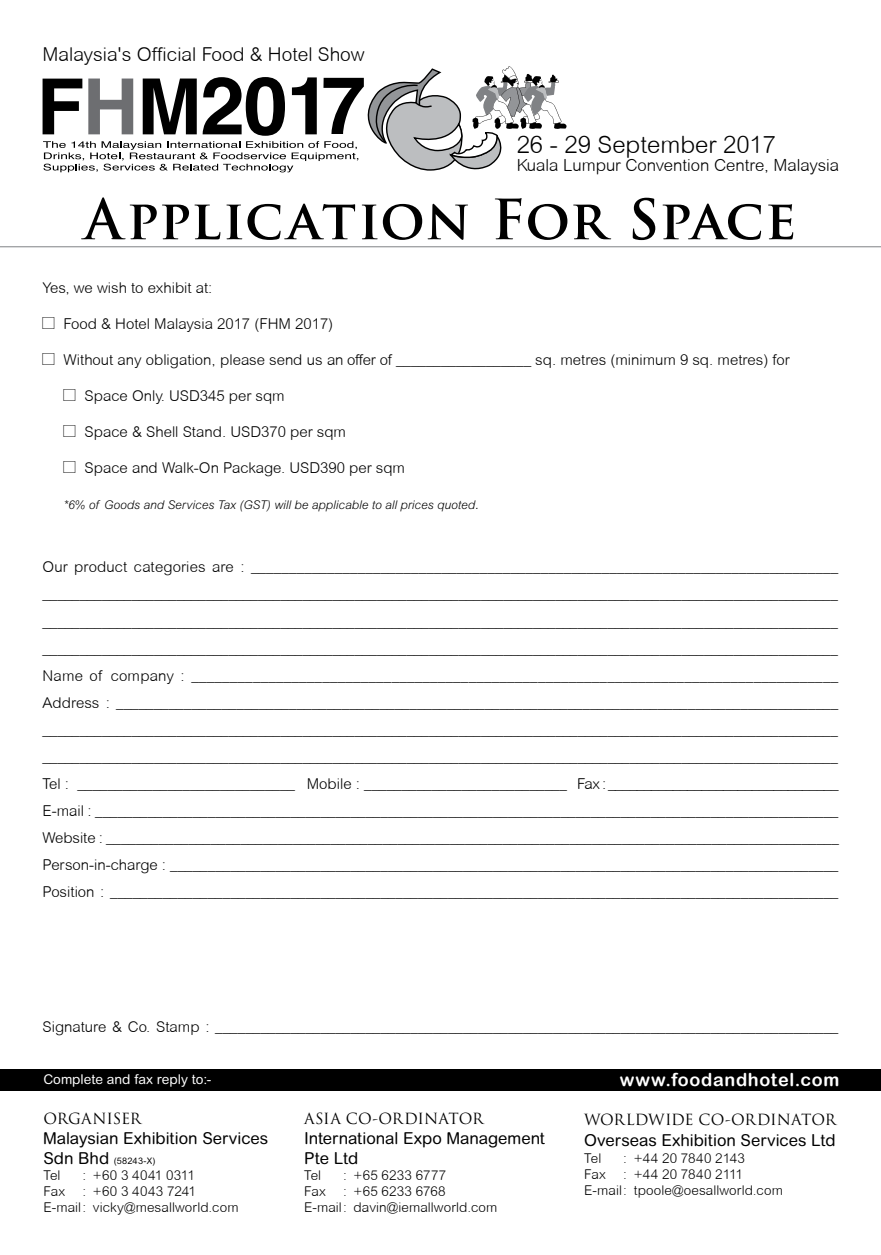
<style>
.page{position:relative;width:881px;height:1255px;background:#fff}
.page>*{position:absolute;margin:0;border:0;box-sizing:border-box;transform-origin:0 0}
.t1{font:700 54px "Trajan Pro";letter-spacing:.005em;color:#000}
.t2{font:300 24px "Arial Rounded MT";color:#000}
.t3{font:300 19.2px "Arial Rounded MT";color:#000}
.t4{font:18px "Arial Rounded MT Bold";letter-spacing:.04em;color:#fff}
.t5{font:300 16.8px "Arial Rounded MT";color:#000}
.t6{font:16.5px/19.8px "Arial Rounded MT Std";color:#000}
.t7{font:300 15px/27px "Arial Rounded MT";color:#000;text-align:justify}
.t8{font:15px "Trajan Pro";letter-spacing:-.015em;color:#000}
.t9{font:300 13.5px/16.2px "Arial Rounded MT";letter-spacing:.005em;color:#000;text-align:center}
.t10{font:13.5px "Arial Rounded MT Std";color:#fff}
.t11{font:italic 300 12px "Arial MT Std";color:#000}
.t12{font:9px "Arial Rounded MT Std";letter-spacing:.025em;color:#000}
.s1{font-size:16.5px}
</style>
<div class="page">
<hr style="left:0;top:246px;width:880px;height:1px;background:#808285">
<svg style="left:43px;top:66px;width:524px;height:107px"></svg>
<div style="left:0;top:1068px;width:880px;height:22px;background:#000"></div>
<p class="t3" style="left:43px;top:44px;width:323px">Malaysia's Official Food &amp; Hotel Show</p>
<h2 class="t2" style="left:516px;top:131px;width:261px">26 - 29 September 2017</h2>
<p class="t5" style="left:516px;top:155px;width:324px">Kuala Lumpur Convention Centre, Malaysia</p>
<h1 class="t1" style="left:84px;top:186px;width:713px">Application For Space</h1>
<p class="t7" style="left:43px;top:273px;width:171px">Yes, we wish to exhibit at:</p>
<p class="t7" style="left:64px;top:309px;width:271px">Food &amp; Hotel Malaysia 2017 (FHM 2017)</p>
<p class="t7" style="left:64px;top:345px;width:727px">Without any obligation, please send us an offer of __________________ sq. metres (minimum 9 sq. metres) for</p>
<p class="t7" style="left:85px;top:381px;width:202px">Space Only. USD345 per sqm</p>
<p class="t7" style="left:85px;top:417px;width:263px">Space &amp; Shell Stand. USD370 per sqm</p>
<p class="t7" style="left:85px;top:453px;width:322px">Space and Walk-On Package. USD390 per sqm</p>
<p class="t11" style="left:64px;top:497px;width:416px">*6% of Goods and Services Tax (GST) will be applicable to all prices quoted.</p>
<p class="t7" style="left:43px;top:553px;width:797px">Our product categories are : _____________________________________________________________________________ ___________________________________________________________________________________________________________ ___________________________________________________________________________________________________________ ___________________________________________________________________________________________________________ Name of company : ____________________________________________________________________________________ Address : ________________________________________________________________________________________________ ___________________________________________________________________________________________________________ ___________________________________________________________________________________________________________ Tel : _____________________________ Mobile : ___________________________ fax : ________________________________ E-mail : ___________________________________________________________________________________________________ Website : __________________________________________________________________________________________________ Person-in-charge : _________________________________________________________________________________________ Position : _________________________________________________________________________________________________</p>
<p class="t7" style="left:43px;top:1012px;width:797px">Signature &amp; Co. Stamp : ___________________________________________________________________________________</p>
<p class="t10" style="left:43px;top:1071px;width:169px">Complete and fax reply to:-</p>
<p class="t8" style="left:43px;top:1108px;width:99px">ORGANISER</p>
<p class="t6" style="left:43px;top:1127px;width:226px">Malaysian Exhibition Services</p>
<p class="t12" style="left:43px;top:1155px;width:114px"><span class="s1">Sdn Bhd</span> (58243-X)</p>
<p class="t9" style="left:43px;top:1166px;width:19px">Tel</p>
<p class="t9" style="left:82px;top:1166px;width:114px">: +60 3 4041 0311</p>
<p class="t9" style="left:43px;top:1182px;width:23px">Fax</p>
<p class="t9" style="left:43px;top:1182px;width:197px">: +60 3 4043 7241<br>E-mail: vicky@mesallworld.com</p>
<p class="t8" style="left:304px;top:1108px;width:181px">ASIA CO-ORDINATOR</p>
<p class="t6" style="left:304px;top:1127px;width:242px">International Expo Management<br>Pte Ltd</p>
<p class="t9" style="left:304px;top:1166px;width:19px">Tel</p>
<p class="t9" style="left:343px;top:1166px;width:105px">: +65 6233 6777</p>
<p class="t9" style="left:304px;top:1182px;width:23px">Fax</p>
<p class="t9" style="left:304px;top:1182px;width:195px;text-align:left;text-indent:39px">: +65 6233 6768<br>E-mail: davin@iemallworld.com</p>
<p class="t4" style="left:619px;top:1068px;width:221px">www.foodandhotel.com</p>
<p class="t8" style="left:584px;top:1109px;width:63px">WORLDWIDE</p>
<p class="t8" style="left:698px;top:1109px;width:139px">CO-ORDINATOR</p>
<p class="t6" style="left:584px;top:1130px;width:253px">Overseas Exhibition Services Ltd</p>
<p class="t9" style="left:584px;top:1149px;width:19px">Tel</p>
<p class="t9" style="left:623px;top:1149px;width:123px">: +44 20 7840 2143</p>
<p class="t9" style="left:584px;top:1165px;width:23px">Fax</p>
<p class="t9" style="left:584px;top:1165px;width:200px">: +44 20 7840 2111<br>E-mail: tpoole@oesallworld.com</p>
</div>
